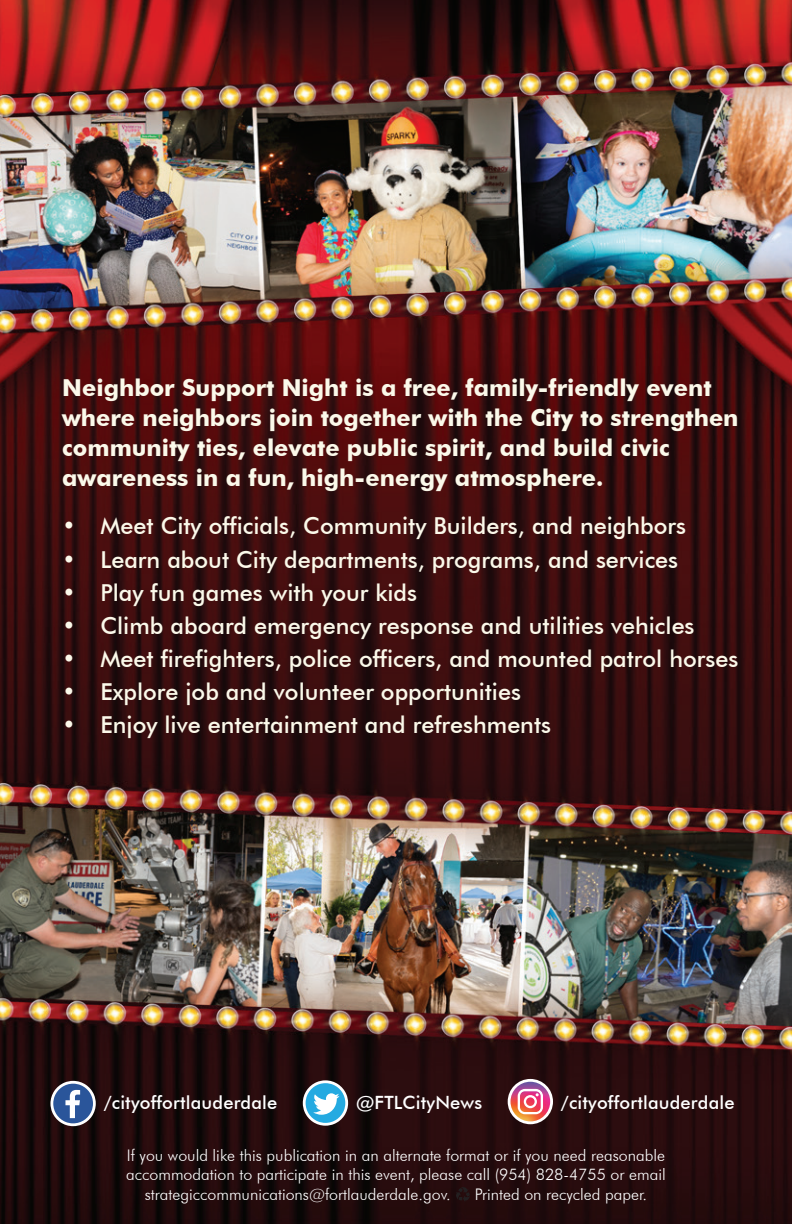
<style>
.page{position:relative;width:792px;height:1224px;background:#fff}
.page>*{position:absolute;margin:0;border:0;box-sizing:border-box;transform-origin:0 0}
.t1{font:500 23.4px "Futura BT";color:#fbf9ea}
.t2{font:700 23.4px/29.8px "Futura BT";color:#fbf9ea}
.t3{font:500 18.2px "Futura BT";letter-spacing:.01em;color:#fff}
.t4{font:300 16px "Futura BT";color:#fff}
</style>
<div class="page">
<img style="left:0;top:0;width:792px;height:1224px">
<svg style="left:456px;top:1187px;width:14px;height:15px"></svg>
<svg style="left:50px;top:1081px;width:46px;height:45px"></svg>
<svg style="left:303px;top:1080px;width:45px;height:46px"></svg>
<svg style="left:508px;top:1079px;width:45px;height:45px"></svg>
<p class="t2" style="left:62px;top:373px;width:678px">Neighbor Support Night is a free, family-friendly event where neighbors join together with the City to strengthen community ties, elevate public spirit, and build civic awareness in a fun, high-energy atmosphere.</p>
<p class="t1" style="left:62px;top:512px;width:625px">• Meet City officials, Community Builders, and neighbors</p>
<p class="t1" style="left:62px;top:545px;width:617px">• Learn about City departments, programs, and services</p>
<p class="t1" style="left:62px;top:578px;width:356px">• Play fun games with your kids</p>
<p class="t1" style="left:62px;top:611px;width:634px">• Climb aboard emergency response and utilities vehicles</p>
<p class="t1" style="left:62px;top:645px;width:678px">• Meet firefighters, police officers, and mounted patrol horses</p>
<p class="t1" style="left:62px;top:678px;width:460px">• Explore job and volunteer opportunities</p>
<p class="t1" style="left:62px;top:711px;width:490px">• Enjoy live entertainment and refreshments</p>
<p class="t3" style="left:104px;top:1091px;width:175px">/cityoffortlauderdale</p>
<p class="t3" style="left:356px;top:1091px;width:128px">@FTLCityNews</p>
<p class="t3" style="left:561px;top:1091px;width:175px">/cityoffortlauderdale</p>
<p class="t4" style="left:127px;top:1146px;width:540px">If you would like this publication in an alternate format or if you need reasonable</p>
<p class="t4" style="left:126px;top:1165px;width:541px">accommodation to participate in this event, please call (954) 828-4755 or email</p>
<p class="t4" style="left:145px;top:1184px;width:308px">strategiccommunications@fortlauderdale.gov.</p>
<p class="t4" style="left:475px;top:1184px;width:174px">Printed on recycled paper.</p>
</div>
